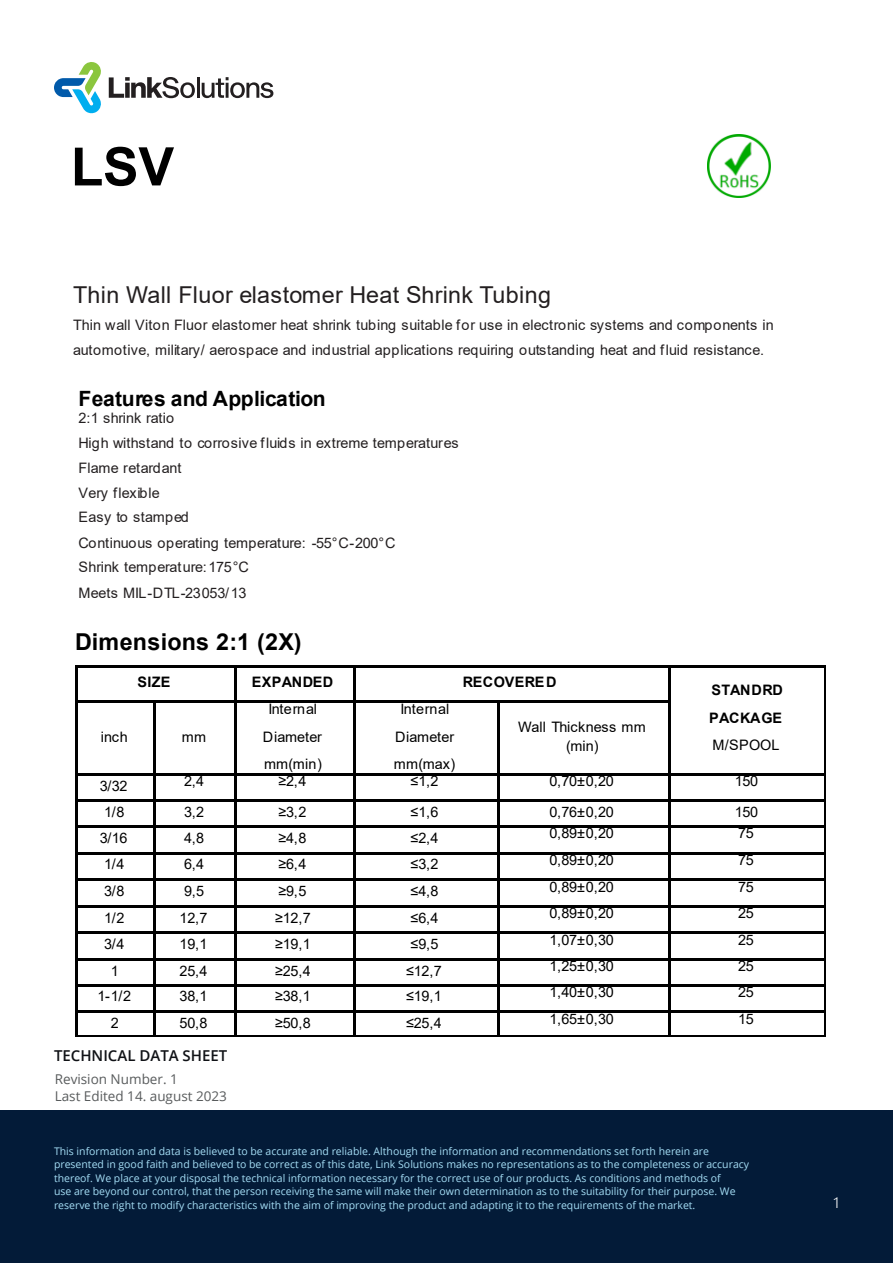
<style>
.page{position:relative;width:893px;height:1263px;background:#fff}
.page>*{position:absolute;margin:0;border:0;box-sizing:border-box;transform-origin:0 0}
.t1{font:700 53.25px "Arial";color:#000}
.t2{font:23.25px "Arial";letter-spacing:.015em;color:#231f20}
.t3{font:700 23.25px "Arial";letter-spacing:.01em;color:#000}
.t4{font:700 21px "Arial";letter-spacing:-.015em;color:#000}
.t5{font:600 15px "Open Sans";color:#101216}
.t6{font:300 15px "Leelawadee UI";color:#fff}
.t7{font:14.4px "Arial";letter-spacing:-.02em;color:#000}
.t8{font:14.4px/25px "Arial";letter-spacing:-.02em;color:#231f20}
.t9{font:14.4px/25.5px "Arial";letter-spacing:.01em;color:#231f20}
.t10{font:14.4px/27.2px "Arial";letter-spacing:.01em;color:#000;text-align:center}
.t11{font:700 14.4px/27.2px "Arial";letter-spacing:.025em;color:#000;text-align:justify}
.t12{font:13.5px "Open Sans";color:#585b5c}
.t13{font:10.5px/13.5px "Open Sans";color:#a5def6}
.s1{font-weight:400}
</style>
<div class="page">
<img style="left:708px;top:135px;width:62px;height:62px">
<hr style="left:76px;top:665px;width:2px;height:371px;background:#000">
<hr style="left:235px;top:667px;width:2px;height:369px;background:#000">
<hr style="left:353px;top:667px;width:2px;height:369px;background:#000">
<hr style="left:668px;top:667px;width:3px;height:369px;background:#000">
<hr style="left:825px;top:665px;width:1px;height:371px;background:#000">
<hr style="left:154px;top:702px;width:2px;height:334px;background:#000">
<hr style="left:497px;top:702px;width:3px;height:334px;background:#000">
<hr style="left:76px;top:665px;width:750px;height:2px;background:#000">
<hr style="left:77px;top:701px;width:593px;height:2px;background:#000">
<hr style="left:77px;top:773px;width:748px;height:2px;background:#000">
<hr style="left:77px;top:799px;width:748px;height:3px;background:#000">
<hr style="left:77px;top:826px;width:748px;height:2px;background:#000">
<hr style="left:77px;top:852px;width:748px;height:2px;background:#000">
<hr style="left:77px;top:879px;width:748px;height:2px;background:#000">
<hr style="left:77px;top:905px;width:748px;height:2px;background:#000">
<hr style="left:77px;top:931px;width:748px;height:3px;background:#000">
<hr style="left:77px;top:958px;width:748px;height:2px;background:#000">
<hr style="left:77px;top:984px;width:748px;height:2px;background:#000">
<hr style="left:77px;top:1011px;width:748px;height:2px;background:#000">
<hr style="left:76px;top:1036px;width:750px;height:1px;background:#000">
<div style="left:0;top:1111px;width:893px;height:152px;background:#031b38"></div>
<svg style="left:109px;top:77px;width:86px;height:21px"></svg>
<hr style="left:197px;top:77px;width:2px;height:21px;background:#231f20">
<svg style="left:202px;top:77px;width:71px;height:21px"></svg>
<svg style="left:54px;top:62px;width:47px;height:52px"></svg>
<p class="t1" style="left:71px;top:129px;width:105px">LSV</p>
<p class="t2" style="left:73px;top:279px;width:480px">Thin Wall Fluor elastomer Heat Shrink Tubing</p>
<p class="t9" style="left:73px;top:312px;width:702px">Thin wall Viton Fluor elastomer heat shrink tubing suitable for use in electronic systems and components in automotive, military/ aerospace and industrial applications requiring outstanding heat and fluid resistance.</p>
<p class="t4" style="left:79px;top:384px;width:249px">Features and Application</p>
<p class="t8" style="left:79px;top:405px;width:382px">2:1 shrink ratio<br>High withstand to corrosive fluids in extreme temperatures<br>Flame retardant<br>Very flexible<br>Easy to stamped<br>Continuous operating temperature: -55°C-200°C<br>Shrink temperature:175°C<br>Meets MIL-DTL-23053/13</p>
<p class="t3" style="left:75px;top:625px;width:228px">Dimensions 2:1 (2X)</p>
<p class="t11" style="left:137px;top:668px;width:34px">SIZE</p>
<p class="t11" style="left:252px;top:668px;width:83px">EXPANDED</p>
<p class="t11" style="left:463px;top:668px;width:95px">RECOVERED</p>
<p class="t7" style="left:101px;top:727px;width:28px">inch</p>
<p class="t7" style="left:182px;top:727px;width:26px">mm</p>
<p class="t10" style="left:263px;top:695px;width:61px">Internal<br>Diameter mm(min)</p>
<p class="t10" style="left:394px;top:695px;width:63px">Internal<br>Diameter mm(max)</p>
<p class="t10" style="left:518px;top:717px;width:129px;line-height:18.9px">Wall Thickness mm (min)</p>
<p class="t11" style="left:709px;top:677px;width:75px">STANDRD PACKAGE <span class="s1">M/SPOOL</span></p>
<p class="t7" style="left:100px;top:776px;width:29px">3/32</p>
<p class="t7" style="left:184px;top:771px;width:22px">2,4</p>
<p class="t7" style="left:278px;top:771px;width:30px">≥2,4</p>
<p class="t7" style="left:411px;top:771px;width:30px">≤1,2</p>
<p class="t7" style="left:549px;top:771px;width:66px">0,70±0,20</p>
<p class="t7" style="left:735px;top:771px;width:25px">150</p>
<p class="t7" style="left:104px;top:802px;width:22px">1/8</p>
<p class="t7" style="left:184px;top:802px;width:22px">3,2</p>
<p class="t7" style="left:278px;top:802px;width:30px">≥3,2</p>
<p class="t7" style="left:411px;top:802px;width:30px">≤1,6</p>
<p class="t7" style="left:549px;top:802px;width:66px">0,76±0,20</p>
<p class="t7" style="left:735px;top:802px;width:25px">150</p>
<p class="t7" style="left:100px;top:828px;width:29px">3/16</p>
<p class="t7" style="left:184px;top:828px;width:22px">4,8</p>
<p class="t7" style="left:278px;top:828px;width:30px">≥4,8</p>
<p class="t7" style="left:411px;top:828px;width:30px">≤2,4</p>
<p class="t7" style="left:549px;top:823px;width:66px">0,89±0,20</p>
<p class="t7" style="left:738px;top:823px;width:17px">75</p>
<p class="t7" style="left:104px;top:854px;width:22px">1/4</p>
<p class="t7" style="left:184px;top:854px;width:22px">6,4</p>
<p class="t7" style="left:278px;top:854px;width:30px">≥6,4</p>
<p class="t7" style="left:411px;top:854px;width:30px">≤3,2</p>
<p class="t7" style="left:549px;top:850px;width:66px">0,89±0,20</p>
<p class="t7" style="left:738px;top:850px;width:17px">75</p>
<p class="t7" style="left:104px;top:881px;width:22px">3/8</p>
<p class="t7" style="left:184px;top:881px;width:22px">9,5</p>
<p class="t7" style="left:278px;top:881px;width:30px">≥9,5</p>
<p class="t7" style="left:411px;top:881px;width:30px">≤4,8</p>
<p class="t7" style="left:549px;top:877px;width:66px">0,89±0,20</p>
<p class="t7" style="left:738px;top:877px;width:17px">75</p>
<p class="t7" style="left:104px;top:908px;width:22px">1/2</p>
<p class="t7" style="left:180px;top:908px;width:29px">12,7</p>
<p class="t7" style="left:275px;top:908px;width:37px">≥12,7</p>
<p class="t7" style="left:411px;top:908px;width:30px">≤6,4</p>
<p class="t7" style="left:549px;top:903px;width:66px">0,89±0,20</p>
<p class="t7" style="left:738px;top:903px;width:17px">25</p>
<p class="t7" style="left:104px;top:934px;width:22px">3/4</p>
<p class="t7" style="left:180px;top:934px;width:29px">19,1</p>
<p class="t7" style="left:275px;top:934px;width:37px">≥19,1</p>
<p class="t7" style="left:411px;top:934px;width:30px">≤9,5</p>
<p class="t7" style="left:549px;top:930px;width:66px">1,07±0,30</p>
<p class="t7" style="left:738px;top:930px;width:17px">25</p>
<p class="t7" style="left:111px;top:961px;width:10px">1</p>
<p class="t7" style="left:180px;top:961px;width:29px">25,4</p>
<p class="t7" style="left:275px;top:961px;width:37px">≥25,4</p>
<p class="t7" style="left:406px;top:961px;width:37px">≤12,7</p>
<p class="t7" style="left:549px;top:956px;width:66px">1,25±0,30</p>
<p class="t7" style="left:738px;top:956px;width:17px">25</p>
<p class="t7" style="left:97px;top:986px;width:35px">1-1/2</p>
<p class="t7" style="left:180px;top:986px;width:29px">38,1</p>
<p class="t7" style="left:275px;top:986px;width:37px">≥38,1</p>
<p class="t7" style="left:406px;top:986px;width:37px">≤19,1</p>
<p class="t7" style="left:549px;top:982px;width:66px">1,40±0,30</p>
<p class="t7" style="left:738px;top:982px;width:17px">25</p>
<p class="t7" style="left:111px;top:1013px;width:10px">2</p>
<p class="t7" style="left:180px;top:1013px;width:29px">50,8</p>
<p class="t7" style="left:275px;top:1013px;width:37px">≥50,8</p>
<p class="t7" style="left:406px;top:1013px;width:37px">≤25,4</p>
<p class="t7" style="left:549px;top:1008px;width:66px">1,65±0,30</p>
<p class="t7" style="left:738px;top:1008px;width:17px">15</p>
<p class="t5" style="left:54px;top:1045px;width:175px">TECHNICAL DATA SHEET</p>
<p class="t12" style="left:55px;top:1069px;width:125px">Revision Number. 1</p>
<p class="t12" style="left:55px;top:1087px;width:174px">Last Edited 14. august 2023</p>
<p class="t13" style="left:54px;top:1144px;width:697px">This information and data is believed to be accurate and reliable. Although the information and recommendations set forth herein are presented in good faith and believed to be correct as of this date, Link Solutions makes no representations as to the completeness or accuracy thereof. We place at your disposal the technical information necessary for the correct use of our products. As conditions and methods of<br>use are beyond our control, that the person receiving the same will make their own determination as to the suitability for their purpose. We reserve the right to modify characteristics with the aim of improving the product and adapting it to the requirements of the market.</p>
<h3 class="t6" style="left:833px;top:1193px;width:7px">1</h3>
</div>
